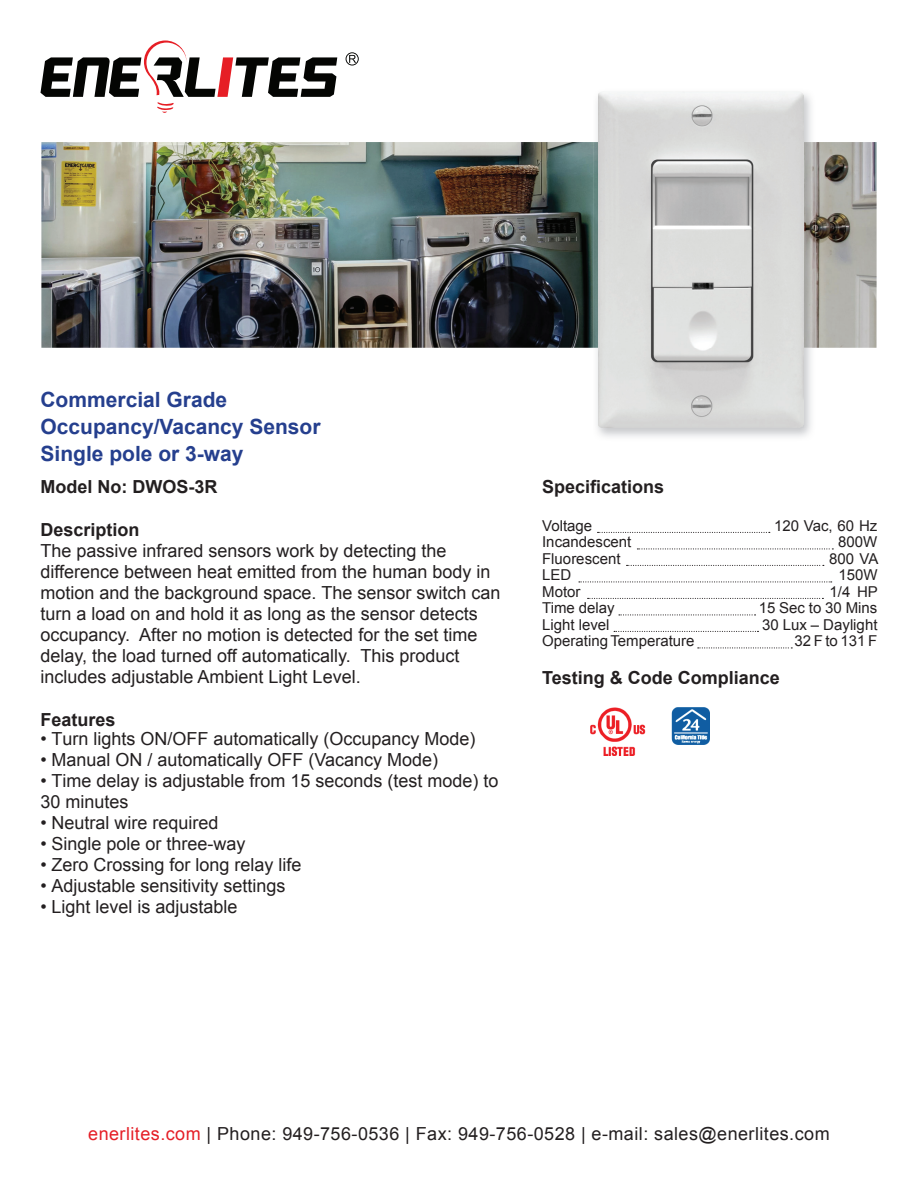
<style>
.page{position:relative;width:918px;height:1188px;background:#fff}
.page>*{position:absolute;margin:0;border:0;box-sizing:border-box;transform-origin:0 0}
.t1{font:700 21px/27px "Arial";color:#253f8e}
.t2{font:18px/21px "Arial";color:#231f20}
.t3{font:18px "Arial";letter-spacing:.025em;color:#231f20}
.t4{font:700 18px "Arial";color:#231f20}
.t5{font:15px "Arial";color:#231f20}
.s1{color:#e51f27}
</style>
<div class="page">
<svg style="left:40px;top:40px;width:297px;height:73px"></svg>
<svg style="left:346px;top:52px;width:12px;height:14px"></svg>
<svg style="left:598px;top:532px;width:172px;height:1px"></svg>
<svg style="left:637px;top:548px;width:196px;height:1px"></svg>
<svg style="left:627px;top:565px;width:197px;height:1px"></svg>
<svg style="left:579px;top:581px;width:253px;height:1px"></svg>
<svg style="left:588px;top:598px;width:235px;height:1px"></svg>
<svg style="left:619px;top:614px;width:137px;height:1px"></svg>
<svg style="left:614px;top:631px;width:144px;height:1px"></svg>
<svg style="left:698px;top:647px;width:94px;height:1px"></svg>
<img style="left:590px;top:708px;width:120px;height:47px">
<img style="left:41px;top:142px;width:836px;height:206px">
<img style="left:593px;top:142px;width:222px;height:206px">
<img style="left:598px;top:91px;width:205px;height:336px">
<p class="t1" style="left:40px;top:387px;width:282px">Commercial Grade<br>Occupancy/Vacancy Sensor<br>Single pole or 3-way</p>
<p class="t4" style="left:40px;top:475px;width:178px">Model No: DWOS-3R</p>
<p class="t4" style="left:40px;top:518px;width:101px">Description</p>
<p class="t2" style="left:40px;top:540px;width:461px">The passive infrared sensors work by detecting the difference between heat emitted from the human body in motion and the background space. The sensor switch can turn a load on and hold it as long as the sensor detects occupancy. After no motion is detected for the set time delay, the load turned off automatically. This product includes adjustable Ambient Light Level.</p>
<p class="t4" style="left:40px;top:707px;width:77px">Features</p>
<p class="t2" style="left:40px;top:729px;width:437px">• Turn lights ON/OFF automatically (Occupancy Mode)</p>
<p class="t2" style="left:40px;top:750px;width:399px">• Manual ON / automatically OFF (Vacancy Mode)</p>
<p class="t2" style="left:40px;top:771px;width:460px">• Time delay is adjustable from 15 seconds (test mode) to<br>30 minutes</p>
<p class="t2" style="left:40px;top:813px;width:180px">• Neutral wire required</p>
<p class="t2" style="left:40px;top:834px;width:207px">• Single pole or three-way</p>
<p class="t2" style="left:40px;top:855px;width:263px">• Zero Crossing for long relay life</p>
<p class="t2" style="left:40px;top:876px;width:247px">• Adjustable sensitivity settings</p>
<p class="t2" style="left:40px;top:897px;width:199px">• Light level is adjustable</p>
<p class="t4" style="left:542px;top:475px;width:124px">Specifications</p>
<p class="t5" style="left:542px;top:516px;width:52px">Voltage</p>
<p class="t5" style="left:774px;top:516px;width:105px">120 Vac, 60 Hz</p>
<p class="t5" style="left:542px;top:532px;width:91px">Incandescent</p>
<p class="t5" style="left:838px;top:532px;width:41px">800W</p>
<p class="t5" style="left:542px;top:549px;width:80px">Fluorescent</p>
<p class="t5" style="left:829px;top:549px;width:51px">800 VA</p>
<p class="t5" style="left:542px;top:565px;width:31px">LED</p>
<p class="t5" style="left:838px;top:565px;width:41px">150W</p>
<p class="t5" style="left:542px;top:582px;width:40px">Motor</p>
<p class="t5" style="left:830px;top:582px;width:50px">1/4 HP</p>
<p class="t5" style="left:542px;top:598px;width:74px">Time delay</p>
<p class="t5" style="left:759px;top:598px;width:120px">15 Sec to 30 Mins</p>
<p class="t5" style="left:542px;top:615px;width:69px">Light level</p>
<p class="t5" style="left:762px;top:615px;width:117px">30 Lux – Daylight</p>
<p class="t5" style="left:542px;top:631px;width:154px">Operating Temperature</p>
<p class="t5" style="left:794px;top:631px;width:85px">32 F to 131 F</p>
<p class="t4" style="left:542px;top:666px;width:239px">Testing &amp; Code Compliance</p>
<p class="t3" style="left:88px;top:1122px;width:743px"><span class="s1">enerlites.com</span> | Phone: 949-756-0536 | Fax: 949-756-0528 | e-mail: sales@enerlites.com</p>
</div>
